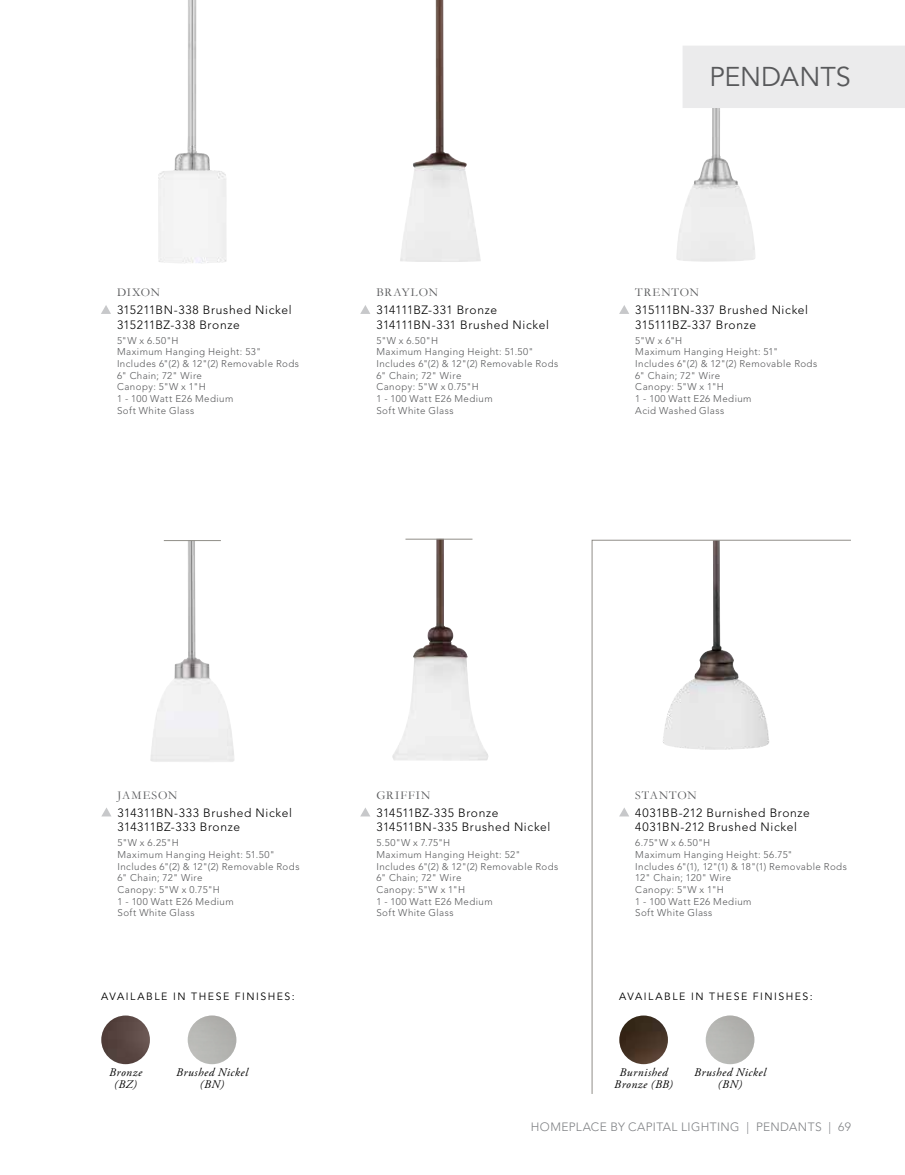
<style>
.page{position:relative;width:905px;height:1175px;background:#fff}
.page>*{position:absolute;margin:0;border:0;box-sizing:border-box;transform-origin:0 0}
.t1{font:27px "Avenir LT Std";color:#58595b}
.t2{font:300 12px/14.4px "Avenir LT Std";letter-spacing:.05em;color:#000}
.t3{font:12px "Garamond";letter-spacing:.08em;color:#58595b}
.t4{font:300 12px "Avenir LT Std";letter-spacing:.03em;color:#808285}
.t5{font:italic 11.7px/12px "Adobe Garamond Pro";letter-spacing:.045em;color:#000;text-align:center}
.t6{font:10.5px "Avenir LT Std";letter-spacing:.145em;color:#000}
.t7{font:300 9.75px/11.7px "Avenir LT Std";letter-spacing:.045em;color:#58595b}
</style>
<div class="page">
<img style="left:400px;top:0;width:81px;height:262px">
<img style="left:676px;top:108px;width:79px;height:154px">
<img style="left:158px;top:0;width:69px;height:263px">
<svg style="left:101px;top:305px;width:10px;height:9px"></svg>
<svg style="left:619px;top:305px;width:10px;height:9px"></svg>
<svg style="left:360px;top:808px;width:10px;height:8px"></svg>
<svg style="left:360px;top:305px;width:10px;height:9px"></svg>
<svg style="left:102px;top:808px;width:9px;height:8px"></svg>
<img style="left:150px;top:540px;width:84px;height:222px">
<hr style="left:164px;top:540px;width:57px;height:1px;background:#908e88">
<img style="left:392px;top:539px;width:96px;height:221px">
<hr style="left:405px;top:539px;width:67px;height:1px;background:#908e88">
<img style="left:188px;top:1015px;width:48px;height:49px;border-radius:24px">
<img style="left:101px;top:1015px;width:49px;height:49px;border-radius:24px">
<svg style="left:591px;top:539px;width:260px;height:555px"></svg>
<div style="left:682px;top:46px;width:222px;height:62px;background:#ebebec"></div>
<h1 class="t1" style="left:709px;top:61px;width:143px">PENDANTS</h1>
<p class="t3" style="left:117px;top:284px;width:45px">DIXON</p>
<p class="t2" style="left:117px;top:303px;width:176px">315211BN-338 Brushed Nickel<br>315211BZ-338 Bronze</p>
<p class="t7" style="left:117px;top:334px;width:183px">5"W x 6.50"H<br>Maximum Hanging Height: 53"<br>Includes 6"(2) &amp; 12"(2) Removable Rods<br>6" Chain; 72" Wire<br>Canopy: 5"W x 1"H<br>1 - 100 Watt E26 Medium<br>Soft White Glass</p>
<p class="t3" style="left:376px;top:284px;width:63px">BRAYLON</p>
<p class="t2" style="left:376px;top:303px;width:174px">314111BZ-331 Bronze<br>314111BN-331 Brushed Nickel</p>
<p class="t7" style="left:376px;top:334px;width:183px">5"W x 6.50"H<br>Maximum Hanging Height: 51.50"<br>Includes 6"(2) &amp; 12"(2) Removable Rods<br>6" Chain; 72" Wire<br>Canopy: 5"W x 0.75"H<br>1 - 100 Watt E26 Medium<br>Soft White Glass</p>
<p class="t3" style="left:635px;top:284px;width:65px">TRENTON</p>
<p class="t2" style="left:635px;top:303px;width:174px">315111BN-337 Brushed Nickel<br>315111BZ-337 Bronze</p>
<p class="t7" style="left:635px;top:334px;width:183px">5"W x 6"H<br>Maximum Hanging Height: 51"<br>Includes 6"(2) &amp; 12"(2) Removable Rods<br>6" Chain; 72" Wire<br>Canopy: 5"W x 1"H<br>1 - 100 Watt E26 Medium<br>Acid Washed Glass</p>
<p class="t3" style="left:117px;top:787px;width:61px">JAMESON</p>
<p class="t2" style="left:117px;top:805px;width:176px">314311BN-333 Brushed Nickel<br>314311BZ-333 Bronze</p>
<p class="t7" style="left:117px;top:837px;width:183px">5"W x 6.25"H<br>Maximum Hanging Height: 51.50"<br>Includes 6"(2) &amp; 12"(2) Removable Rods<br>6" Chain; 72" Wire<br>Canopy: 5"W x 0.75"H<br>1 - 100 Watt E26 Medium<br>Soft White Glass</p>
<p class="t3" style="left:376px;top:787px;width:56px">GRIFFIN</p>
<p class="t2" style="left:376px;top:805px;width:176px">314511BZ-335 Bronze<br>314511BN-335 Brushed Nickel</p>
<p class="t7" style="left:376px;top:837px;width:183px">5.50"W x 7.75"H<br>Maximum Hanging Height: 52"<br>Includes 6"(2) &amp; 12"(2) Removable Rods<br>6" Chain; 72" Wire<br>Canopy: 5"W x 1"H<br>1 - 100 Watt E26 Medium<br>Soft White Glass</p>
<p class="t3" style="left:635px;top:787px;width:63px">STANTON</p>
<p class="t2" style="left:635px;top:805px;width:176px">4031BB-212 Burnished Bronze<br>4031BN-212 Brushed Nickel</p>
<p class="t7" style="left:635px;top:837px;width:213px">6.75"W x 6.50"H<br>Maximum Hanging Height: 56.75"<br>Includes 6"(1), 12"(1) &amp; 18"(1) Removable Rods<br>12" Chain; 120" Wire<br>Canopy: 5"W x 1"H<br>1 - 100 Watt E26 Medium<br>Soft White Glass</p>
<p class="t6" style="left:101px;top:990px;width:195px">AVAILABLE IN THESE FINISHES:</p>
<p class="t6" style="left:619px;top:990px;width:195px">AVAILABLE IN THESE FINISHES:</p>
<p class="t5" style="left:109px;top:1067px;width:34px">Bronze (BZ)</p>
<p class="t5" style="left:176px;top:1067px;width:73px">Brushed Nickel (BN)</p>
<p class="t5" style="left:614px;top:1067px;width:60px">Burnished<br>Bronze (BB)</p>
<p class="t5" style="left:694px;top:1067px;width:73px">Brushed Nickel (BN)</p>
<p class="t4" style="left:531px;top:1119px;width:321px">HOMEPLACE BY CAPITAL LIGHTING | PENDANTS | 69</p>
</div>
